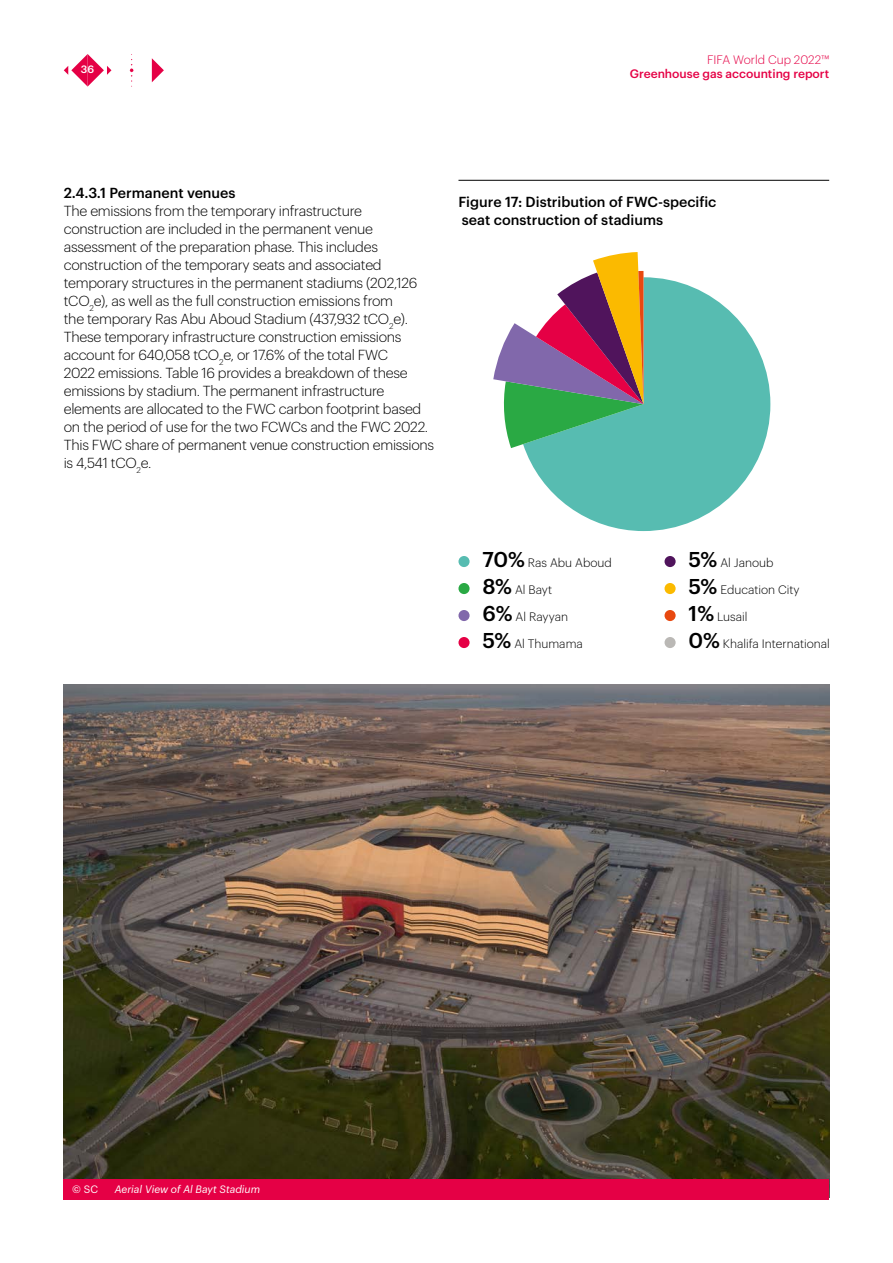
<style>
.page{position:relative;width:893px;height:1263px;background:#fff}
.page>*{position:absolute;margin:0;border:0;box-sizing:border-box;transform-origin:0 0}
.t1{font:300 14.25px/18px "Graphik";letter-spacing:-.02em;color:#000}
.t2{font:500 14.25px/18px "Graphik";color:#000}
.t3{font:300 12px "Graphik";color:#000}
.t4{font:500 12px "Graphik";color:#e50045}
.t5{font:300 12px "Graphik";color:#e50045}
.t6{font:italic 10.5px "Graphik";color:#fff}
.t7{font:10.5px "Graphik";color:#fff}
.t8{font:500 10.5px "Graphik";color:#fff}
.s1{font-weight:500;font-size:21px}
</style>
<div class="page">
<svg style="left:64px;top:54px;width:47px;height:33px"></svg>
<svg style="left:130px;top:54px;width:4px;height:33px"></svg>
<svg style="left:152px;top:58px;width:12px;height:24px"></svg>
<div style="left:458px;top:556px;width:12px;height:11px;background:#57bcb1;border-radius:50%"></div>
<div style="left:458px;top:583px;width:12px;height:11px;background:#2aa944;border-radius:50%"></div>
<div style="left:458px;top:610px;width:12px;height:11px;background:#8168ab;border-radius:50%"></div>
<div style="left:458px;top:637px;width:12px;height:11px;background:#e50045;border-radius:50%"></div>
<div style="left:664px;top:556px;width:12px;height:11px;background:#50145c;border-radius:50%"></div>
<div style="left:664px;top:583px;width:12px;height:11px;background:#fbba00;border-radius:50%"></div>
<div style="left:664px;top:610px;width:12px;height:11px;background:#e84910;border-radius:50%"></div>
<div style="left:664px;top:637px;width:12px;height:11px;background:#bab8b5;border-radius:50%"></div>
<svg style="left:524px;top:277px;width:246px;height:254px;fill:#57bcb1"></svg>
<svg style="left:493px;top:252px;width:150px;height:196px"></svg>
<hr style="left:458px;top:180px;width:371px;height:1px;background:#000">
<img style="left:64px;top:684px;width:765px;height:495px">
<div style="left:64px;top:1179px;width:765px;height:20px;background:#e50045"></div>
<p class="t8" style="left:81px;top:61px;width:15px">36</p>
<p class="t5" style="left:707px;top:51px;width:124px">FIFA World Cup 2022™</p>
<p class="t4" style="left:630px;top:65px;width:201px">Greenhouse gas accounting report</p>
<p class="t2" style="left:64px;top:183px;width:173px">2.4.3.1 Permanent venues</p>
<p class="t1" style="left:64px;top:201px;width:372px">The emissions from the temporary infrastructure construction are included in the permanent venue assessment of the preparation phase. This includes construction of the temporary seats and associated temporary structures in the permanent stadiums (202,126 tCO<sub>2</sub>e), as well as the full construction emissions from<br>the temporary Ras Abu Aboud Stadium (437,932 tCO<sub>2</sub>e).<br>These temporary infrastructure construction emissions account for 640,058 tCO<sub>2</sub>e, or 17.6% of the total FWC<br>2022 emissions. Table 16 provides a breakdown of these emissions by stadium. The permanent infrastructure elements are allocated to the FWC carbon footprint based on the period of use for the two FCWCs and the FWC 2022.<br>This FWC share of permanent venue construction emissions is 4,541 tCO<sub>2</sub>e.</p>
<p class="t2" style="left:458px;top:192px;width:259px">Figure 17: Distribution of FWC-specific seat construction of stadiums</p>
<p class="t3" style="left:482px;top:554px;width:131px"><span class="s1">70%</span> Ras Abu Aboud</p>
<p class="t3" style="left:482px;top:581px;width:71px"><span class="s1">8%</span> Al Bayt</p>
<p class="t3" style="left:482px;top:608px;width:87px"><span class="s1">6%</span> Al Rayyan</p>
<p class="t3" style="left:482px;top:635px;width:102px"><span class="s1">5%</span> Al Thumama</p>
<p class="t3" style="left:688px;top:554px;width:86px"><span class="s1">5%</span> Al Janoub</p>
<p class="t3" style="left:688px;top:581px;width:113px"><span class="s1">5%</span> Education City</p>
<p class="t3" style="left:688px;top:608px;width:60px"><span class="s1">1%</span> Lusail</p>
<p class="t3" style="left:688px;top:635px;width:143px"><span class="s1">0%</span> Khalifa International</p>
<p class="t7" style="left:72px;top:1182px;width:27px">© SC</p>
<p class="t6" style="left:115px;top:1182px;width:147px">Aerial View of Al Bayt Stadium</p>
</div>
